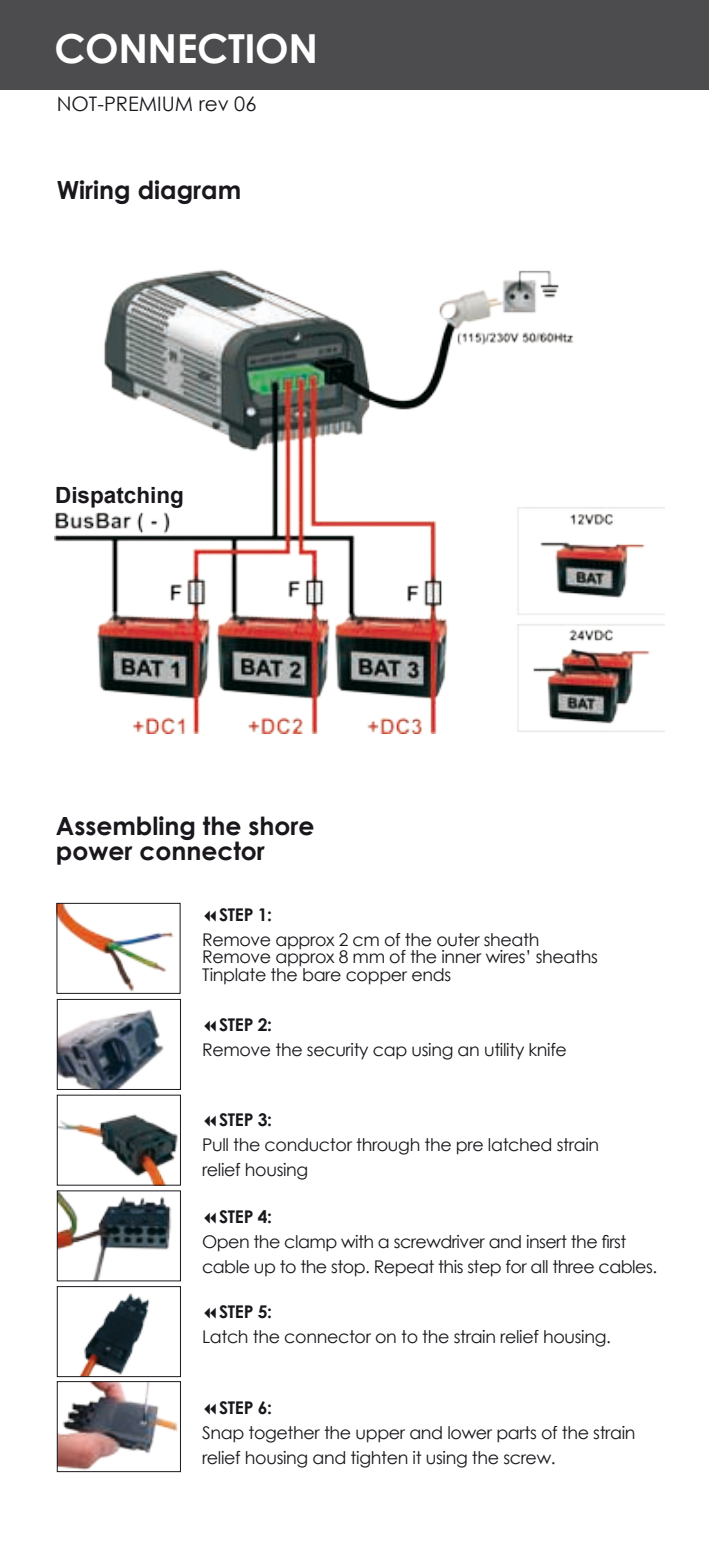
<style>
.page{position:relative;width:709px;height:1560px;background:#fff}
.page>*{position:absolute;margin:0;border:0;box-sizing:border-box;transform-origin:0 0}
.t1{font:700 40px "Century Gothic";letter-spacing:-.01em;color:#fff}
.t2{font:700 25px/25px "Century Gothic";color:#1a171c}
.t3{font:700 22.5px "Arial";color:#1a171c}
.t4{font:20px "Century Gothic";color:#1a171c}
.t5{font:17.5px/25px "Century Gothic";letter-spacing:-.02em;color:#1a171c}
.t6{font:700 17.5px "Century Gothic";letter-spacing:-.02em;color:#1a171c}
</style>
<div class="page">
<div style="left:0;top:0;width:709px;height:90px;background:#4c4c4e"></div>
<img style="left:59px;top:904px;width:115px;height:87px">
<img style="left:59px;top:1009px;width:105px;height:78px">
<div style="left:57px;top:998px;width:124px;height:91px;border:1px solid #1a171c"></div>
<img style="left:59px;top:1114px;width:119px;height:69px">
<div style="left:57px;top:1094px;width:124px;height:91px;border:1px solid #1a171c"></div>
<img style="left:59px;top:1192px;width:112px;height:86px">
<div style="left:57px;top:1190px;width:124px;height:90px;border:1px solid #1a171c"></div>
<img style="left:59px;top:1287px;width:101px;height:87px">
<div style="left:57px;top:1285px;width:124px;height:91px;border:1px solid #1a171c"></div>
<img style="left:59px;top:1382px;width:120px;height:87px">
<div style="left:57px;top:1380px;width:124px;height:91px;border:1px solid #1a171c"></div>
<img style="left:55px;top:269px;width:609px;height:464px">
<div style="left:54px;top:485px;width:136px;height:26px;background:#fff"></div>
<h1 class="t1" style="left:54px;top:33px;width:265px">CONNECTION</h1>
<p class="t4" style="left:57px;top:96px;width:201px">NOT-PREMIUM rev 06</p>
<h2 class="t2" style="left:57px;top:180px;width:186px">Wiring diagram</h2>
<p class="t3" style="left:55px;top:487px;width:130px">Dispatching</p>
<h2 class="t2" style="left:56px;top:815px;width:260px">Assembling the shore power connector</h2>
<p class="t6" style="left:219px;top:907px;width:54px">STEP 1:</p>
<p class="t5" style="left:202px;top:932px;width:397px;line-height:17.5px">Remove approx 2 cm of the outer sheath<br>Remove approx 8 mm of the inner wires’ sheaths<br>Tinplate the bare copper ends</p>
<p class="t6" style="left:219px;top:1017px;width:54px">STEP 2:</p>
<p class="t5" style="left:202px;top:1038px;width:366px">Remove the security cap using an utility knife</p>
<p class="t6" style="left:219px;top:1112px;width:54px">STEP 3:</p>
<p class="t5" style="left:202px;top:1133px;width:398px">Pull the conductor through the pre latched strain relief housing</p>
<p class="t6" style="left:219px;top:1210px;width:54px">STEP 4:</p>
<p class="t5" style="left:202px;top:1229px;width:456px">Open the clamp with a screwdriver and insert the first cable up to the stop. Repeat this step for all three cables.</p>
<p class="t6" style="left:219px;top:1305px;width:54px">STEP 5:</p>
<p class="t5" style="left:202px;top:1325px;width:410px">Latch the connector on to the strain relief housing.</p>
<p class="t6" style="left:219px;top:1400px;width:54px">STEP 6:</p>
<p class="t5" style="left:202px;top:1420px;width:435px">Snap together the upper and lower parts of the strain relief housing and tighten it using the screw.</p>
</div>
